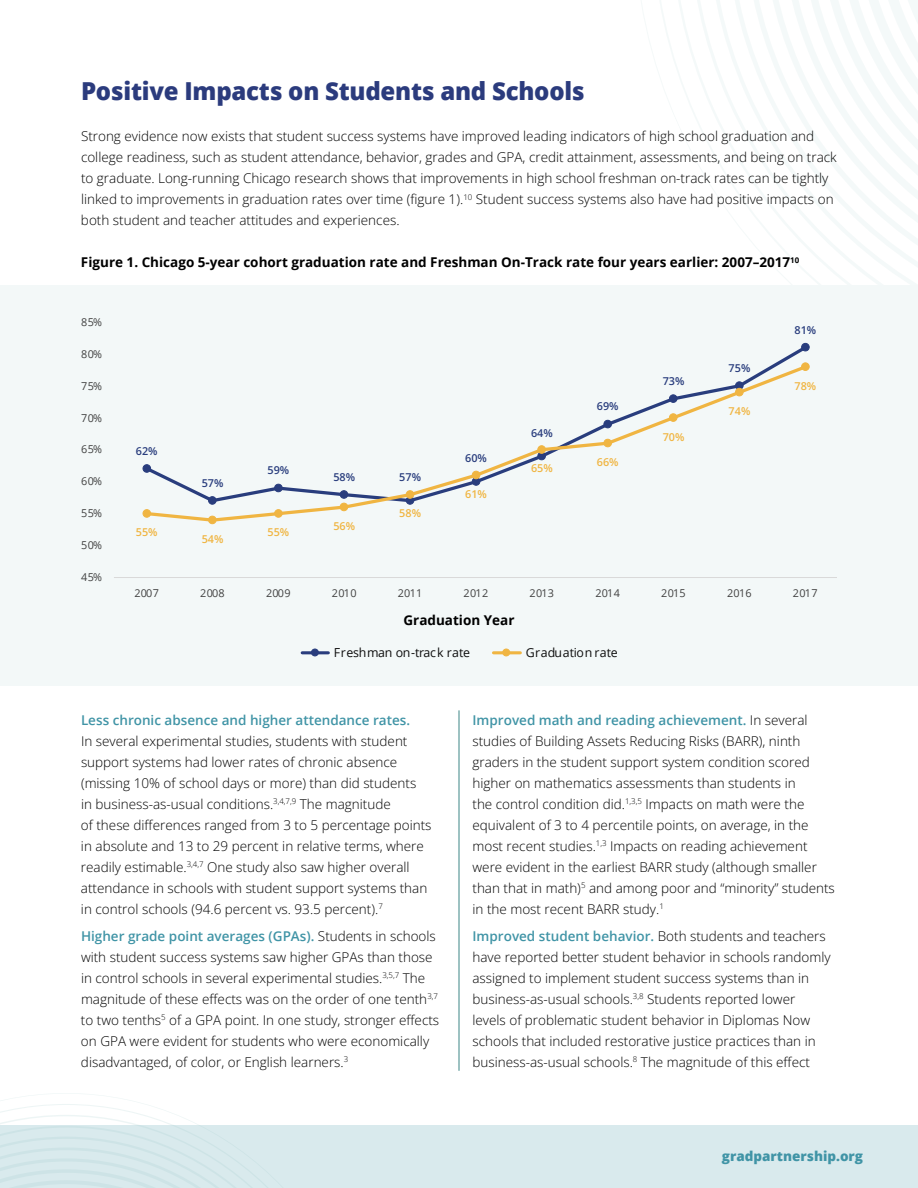
<style>
.page{position:relative;width:918px;height:1188px;background:#fff}
.page>*{position:absolute;margin:0;border:0;box-sizing:border-box;transform-origin:0 0}
.t1{font:800 24.75px "Open Sans";letter-spacing:-.01em;color:#2b3b7d}
.t2{font:600 13.8px "Open Sans Roman";color:#0d0d0d}
.t3{font:13.5px/21px "Open Sans";color:#000}
.t4{font:700 13.5px "Open Sans";color:#000}
.t5{font:600 13.5px "Open Sans";color:#4094a6}
.t6{font:800 13.5px "Open Sans";color:#4094a6}
.t7{font:12.45px "Open Sans";color:#0d0d0d}
.t8{font:12.45px "Open Sans";letter-spacing:-.015em;color:#404040}
.t9{font:10.8px "Open Sans";letter-spacing:.03em;color:#404040}
.t10{font:600 10.8px "Open Sans Roman";color:#293d7d}
.t11{font:600 10.8px "Open Sans Roman";color:#f0b542}
.t12{font:600 10.8px "Open Sans Roman";color:#0d0d0d}
.s1{font-weight:600;color:#4094a6}
</style>
<div class="page">
<svg style="left:561px;top:0;width:357px;height:286px"></svg>
<div style="left:0;top:286px;width:918px;height:400px;background:#f3f8f8"></div>
<div style="left:0;top:1125px;width:918px;height:63px;background:#d9eaed"></div>
<svg style="left:0;top:1093px;width:268px;height:95px"></svg>
<hr style="left:459px;top:710px;width:1px;height:361px;background:#3d8787">
<hr style="left:114px;top:577px;width:723px;height:1px;background:#d9d9d9">
<div style="left:802px;top:343px;width:7px;height:8px;background:#293d7d;border-radius:50%"></div>
<div style="left:801px;top:343px;width:9px;height:8px;border:1px solid #293d7d;border-radius:50%"></div>
<svg style="left:143px;top:363px;width:659px;height:160px"></svg>
<div style="left:143px;top:510px;width:8px;height:7px;background:#f0b542;border-radius:50%"></div>
<div style="left:143px;top:509px;width:8px;height:9px;border:1px solid #f0b542;border-radius:50%"></div>
<div style="left:209px;top:516px;width:7px;height:8px;background:#f0b542;border-radius:50%"></div>
<div style="left:208px;top:516px;width:9px;height:8px;border:1px solid #f0b542;border-radius:50%"></div>
<div style="left:275px;top:510px;width:7px;height:7px;background:#f0b542;border-radius:50%"></div>
<div style="left:274px;top:509px;width:9px;height:9px;border:1px solid #f0b542;border-radius:50%"></div>
<div style="left:340px;top:503px;width:8px;height:8px;background:#f0b542;border-radius:50%"></div>
<div style="left:340px;top:503px;width:8px;height:8px;border:1px solid #f0b542;border-radius:50%"></div>
<div style="left:406px;top:491px;width:8px;height:7px;background:#f0b542;border-radius:50%"></div>
<div style="left:406px;top:490px;width:8px;height:9px;border:1px solid #f0b542;border-radius:50%"></div>
<div style="left:472px;top:471px;width:8px;height:8px;background:#f0b542;border-radius:50%"></div>
<div style="left:472px;top:471px;width:8px;height:8px;border:1px solid #f0b542;border-radius:50%"></div>
<div style="left:538px;top:446px;width:7px;height:7px;background:#f0b542;border-radius:50%"></div>
<div style="left:537px;top:445px;width:9px;height:9px;border:1px solid #f0b542;border-radius:50%"></div>
<div style="left:604px;top:439px;width:8px;height:8px;background:#f0b542;border-radius:50%"></div>
<div style="left:604px;top:439px;width:8px;height:8px;border:1px solid #f0b542;border-radius:50%"></div>
<div style="left:669px;top:414px;width:8px;height:7px;background:#f0b542;border-radius:50%"></div>
<div style="left:669px;top:413px;width:8px;height:9px;border:1px solid #f0b542;border-radius:50%"></div>
<div style="left:736px;top:388px;width:7px;height:8px;background:#f0b542;border-radius:50%"></div>
<div style="left:735px;top:388px;width:9px;height:8px;border:1px solid #f0b542;border-radius:50%"></div>
<div style="left:802px;top:363px;width:7px;height:7px;background:#f0b542;border-radius:50%"></div>
<div style="left:801px;top:362px;width:9px;height:9px;border:1px solid #f0b542;border-radius:50%"></div>
<hr style="left:302px;top:651px;width:26px;height:3px;background:#293d7d">
<div style="left:311px;top:649px;width:8px;height:7px;border:1px solid #293d7d;border-radius:50%"></div>
<hr style="left:494px;top:651px;width:26px;height:3px;background:#f0b542">
<div style="left:502px;top:649px;width:8px;height:7px;border:1px solid #f0b542;border-radius:50%"></div>
<h1 class="t1" style="left:81px;top:72px;width:505px">Positive Impacts on Students and Schools</h1>
<p class="t3" style="left:81px;top:125px;width:757px">Strong evidence now exists that student success systems have improved leading indicators of high school graduation and college readiness, such as student attendance, behavior, grades and GPA, credit attainment, assessments, and being on track to graduate. Long-running Chicago research shows that improvements in high school freshman on-track rates can be tightly linked to improvements in graduation rates over time (figure 1).<sup>10</sup> Student success systems also have had positive impacts on both student and teacher attitudes and experiences.</p>
<p class="t4" style="left:81px;top:253px;width:720px">Figure 1. Chicago 5-year cohort graduation rate and Freshman On-Track rate four years earlier: 2007–2017<sup>10</sup></p>
<p class="t9" style="left:81px;top:314px;width:22px">85%</p>
<p class="t9" style="left:81px;top:346px;width:22px">80%</p>
<p class="t9" style="left:81px;top:378px;width:22px">75%</p>
<p class="t9" style="left:81px;top:410px;width:22px">70%</p>
<p class="t9" style="left:81px;top:442px;width:22px">65%</p>
<p class="t9" style="left:81px;top:474px;width:22px">60%</p>
<p class="t9" style="left:81px;top:506px;width:22px">55%</p>
<p class="t9" style="left:81px;top:538px;width:22px">50%</p>
<p class="t9" style="left:81px;top:569px;width:22px">45%</p>
<p class="t10" style="left:136px;top:444px;width:23px">62%</p>
<p class="t11" style="left:136px;top:525px;width:23px">55%</p>
<p class="t10" style="left:202px;top:476px;width:23px">57%</p>
<p class="t11" style="left:202px;top:532px;width:23px">54%</p>
<p class="t10" style="left:268px;top:463px;width:23px">59%</p>
<p class="t11" style="left:268px;top:525px;width:23px">55%</p>
<p class="t10" style="left:333px;top:469px;width:23px">58%</p>
<p class="t10" style="left:399px;top:469px;width:23px">57%</p>
<p class="t11" style="left:333px;top:519px;width:23px">56%</p>
<p class="t11" style="left:399px;top:506px;width:23px">58%</p>
<p class="t10" style="left:465px;top:451px;width:23px">60%</p>
<p class="t11" style="left:465px;top:487px;width:23px">61%</p>
<p class="t10" style="left:531px;top:425px;width:23px">64%</p>
<p class="t11" style="left:531px;top:461px;width:23px">65%</p>
<p class="t10" style="left:597px;top:399px;width:23px">69%</p>
<p class="t11" style="left:597px;top:455px;width:23px">66%</p>
<p class="t10" style="left:663px;top:373px;width:23px">73%</p>
<p class="t11" style="left:663px;top:430px;width:23px">70%</p>
<p class="t10" style="left:729px;top:361px;width:23px">75%</p>
<p class="t11" style="left:729px;top:404px;width:23px">74%</p>
<p class="t10" style="left:794px;top:322px;width:23px">81%</p>
<p class="t11" style="left:794px;top:378px;width:23px">78%</p>
<p class="t8" style="left:121px;top:583px;width:29px">2008</p>
<p class="t8" style="left:205px;top:583px;width:29px">2009</p>
<p class="t8" style="left:458px;top:583px;width:29px">2012</p>
<p class="t8" style="left:542px;top:583px;width:29px">2013</p>
<p class="t8" style="left:710px;top:583px;width:29px">2015</p>
<p class="t8" style="left:794px;top:583px;width:29px">2016</p>
<p class="t2" style="left:406px;top:609px;width:110px">Graduation year</p>
<p class="t7" style="left:334px;top:644px;width:138px">Freshman on-track rate</p>
<p class="t7" style="left:526px;top:644px;width:94px">Graduation rate</p>
<p class="t9" style="left:134px;top:586px;width:26px">2007</p>
<p class="t9" style="left:200px;top:586px;width:26px">2008</p>
<p class="t9" style="left:266px;top:586px;width:26px">2009</p>
<p class="t9" style="left:332px;top:586px;width:26px">2010</p>
<p class="t9" style="left:398px;top:586px;width:26px">2011</p>
<p class="t9" style="left:464px;top:586px;width:26px">2012</p>
<p class="t9" style="left:530px;top:586px;width:26px">2013</p>
<p class="t9" style="left:595px;top:586px;width:26px">2014</p>
<p class="t9" style="left:661px;top:586px;width:26px">2015</p>
<p class="t9" style="left:727px;top:586px;width:26px">2016</p>
<p class="t9" style="left:793px;top:586px;width:26px">2017</p>
<p class="t12" style="left:423px;top:607px;width:87px">Graduation year</p>
<p class="t4" style="left:403px;top:611px;width:113px">Graduation Year</p>
<p class="t5" style="left:81px;top:711px;width:331px">Less chronic absence and higher attendance rates.</p>
<p class="t3" style="left:81px;top:730px;width:352px">In several experimental studies, students with student support systems had lower rates of chronic absence (missing 10% of school days or more) than did students<br>in business-as-usual conditions.<sup>3,4,7,9</sup> The magnitude<br>of these differences ranged from 3 to 5 percentage points in absolute and 13 to 29 percent in relative terms, where readily estimable.<sup>3,4,7</sup> One study also saw higher overall attendance in schools with student support systems than in control schools (94.6 percent vs. 93.5 percent).<sup>7</sup></p>
<p class="t3" style="left:81px;top:925px;width:360px"><span class="s1">Higher grade point averages (GPAs).</span> Students in schools with student success systems saw higher GPAs than those in control schools in several experimental studies.<sup>3,5,7</sup> The magnitude of these effects was on the order of one tenth<sup>3,7 </sup>to two tenths<sup>5</sup> of a GPA point. In one study, stronger effects on GPA were evident for students who were economically disadvantaged, of color, or English learners.<sup>3</sup></p>
<p class="t3" style="left:473px;top:709px;width:364px"><span class="s1">Improved math and reading achievement.</span> In several studies of Building Assets Reducing Risks (BARR), ninth graders in the student support system condition scored higher on mathematics assessments than students in<br>the control condition did.<sup>1,3,5</sup> Impacts on math were the equivalent of 3 to 4 percentile points, on average, in the most recent studies.<sup>1,3</sup> Impacts on reading achievement were evident in the earliest BARR study (although smaller than that in math)<sup>5</sup> and among poor and “minority” students in the most recent BARR study.<sup>1</sup></p>
<p class="t3" style="left:472px;top:925px;width:360px"><span class="s1">Improved student behavior.</span> Both students and teachers have reported better student behavior in schools randomly assigned to implement student success systems than in business-as-usual schools.<sup>3,8</sup> Students reported lower levels of problematic student behavior in Diplomas Now schools that included restorative justice practices than in business-as-usual schools.<sup>8</sup> The magnitude of this effect</p>
<p class="t6" style="left:722px;top:1146px;width:143px">gradpartnership.org</p>
</div>
